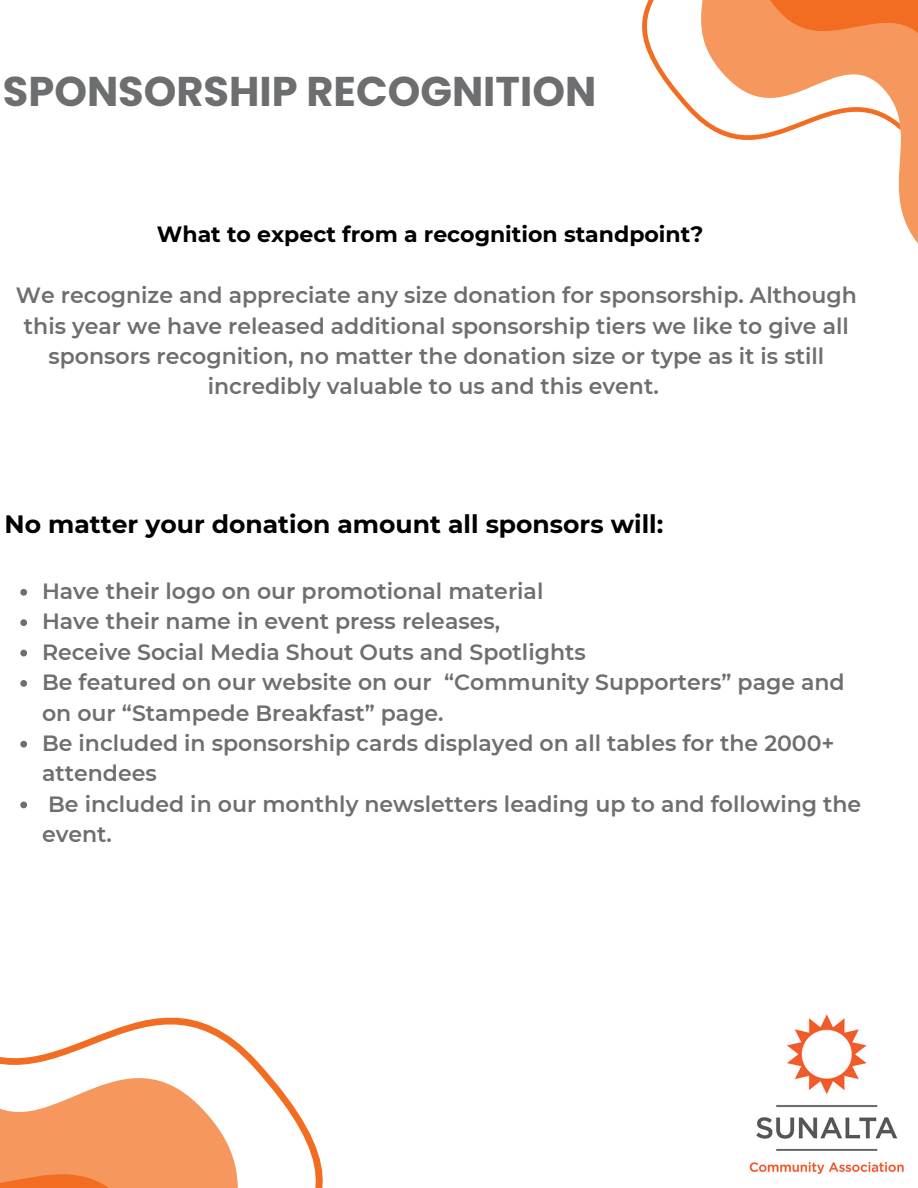
<style>
.page{position:relative;width:918px;height:1188px;background:#fff}
.page>*{position:absolute;margin:0;border:0;box-sizing:border-box;transform-origin:0 0}
.t1{font:700 41.55px "Poppins";color:#6d6e70}
.t2{font:700 25.05px "Montserrat";color:#000}
.t3{font:600 22.05px/30.3px "Montserrat";color:#6d6e70}
.t4{font:700 22.05px "Montserrat";color:#000}
</style>
<div class="page">
<img style="left:749px;top:1014px;width:155px;height:160px">
<svg style="left:898px;top:155px;width:20px;height:89px;fill:#f6975d"></svg>
<svg style="left:642px;top:0;width:276px;height:155px"></svg>
<svg style="left:0;top:1017px;width:323px;height:171px"></svg>
<svg style="left:20px;top:589px;width:7px;height:7px"></svg>
<svg style="left:20px;top:619px;width:7px;height:7px"></svg>
<svg style="left:20px;top:650px;width:7px;height:6px"></svg>
<svg style="left:20px;top:680px;width:7px;height:7px"></svg>
<svg style="left:20px;top:741px;width:7px;height:7px"></svg>
<svg style="left:20px;top:802px;width:7px;height:6px"></svg>
<h1 class="t1" style="left:3px;top:62px;width:595px">SPONSORSHIP RECOGNITION</h1>
<h3 class="t4" style="left:157px;top:221px;width:548px">What to expect from a recognition standpoint?</h3>
<h3 class="t3" style="left:16px;top:280px;width:842px;text-align:center">We recognize and appreciate any size donation for sponsorship. Although this year we have released additional sponsorship tiers we like to give all sponsors recognition, no matter the donation size or type as it is still incredibly valuable to us and this event.</h3>
<h2 class="t2" style="left:5px;top:508px;width:660px">No matter your donation amount all sponsors will:</h2>
<p class="t3" style="left:42px;top:576px;width:503px">Have their logo on our promotional material</p>
<p class="t3" style="left:42px;top:606px;width:460px">Have their name in event press releases,</p>
<p class="t3" style="left:42px;top:637px;width:545px">Receive Social Media Shout Outs and Spotlights</p>
<p class="t3" style="left:42px;top:667px;width:804px">Be featured on our website on our “Community Supporters” page and on our “Stampede Breakfast” page.</p>
<p class="t3" style="left:42px;top:728px;width:794px">Be included in sponsorship cards displayed on all tables for the 2000+ attendees</p>
<p class="t3" style="left:42px;top:789px;width:821px">Be included in our monthly newsletters leading up to and following the event.</p>
</div>
